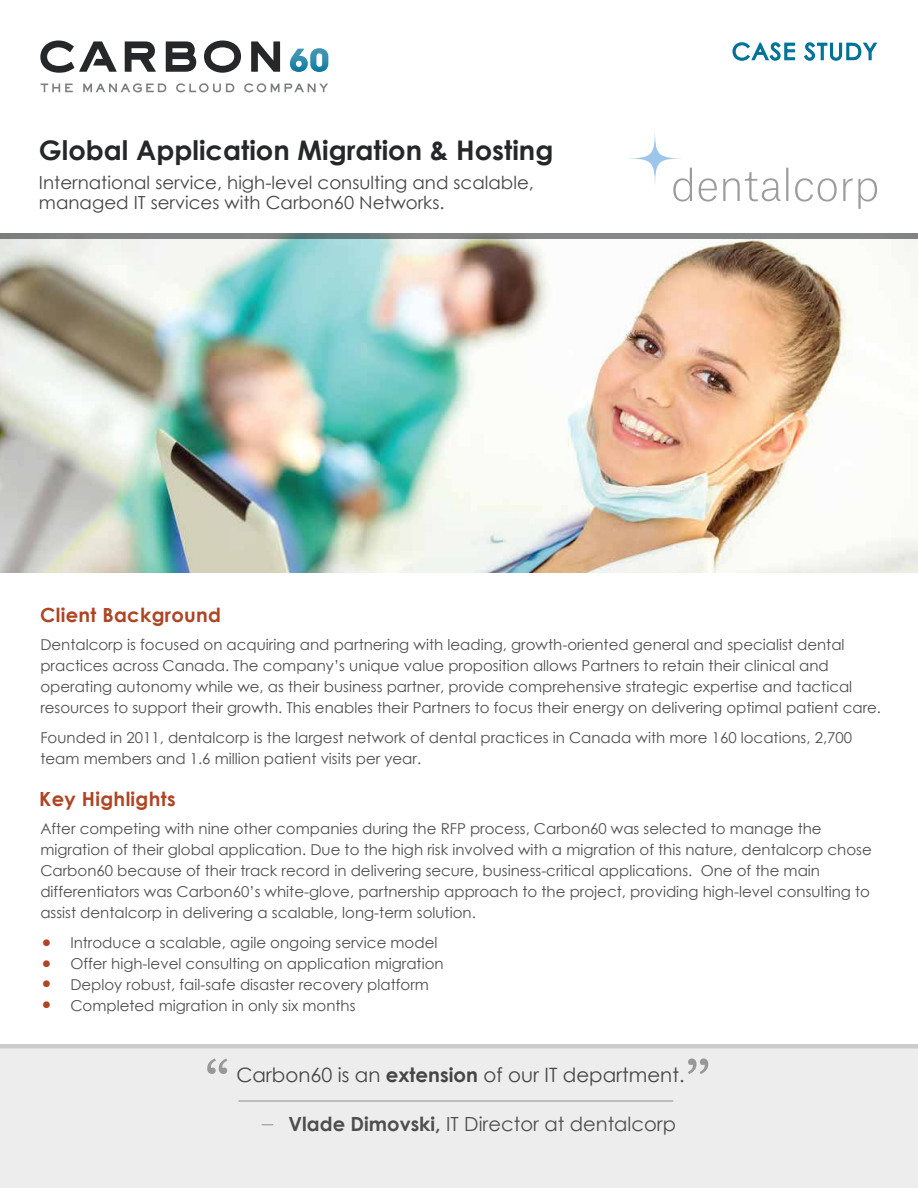
<style>
.page{position:relative;width:918px;height:1188px;background:#fff}
.page>*{position:absolute;margin:0;border:0;box-sizing:border-box;transform-origin:0 0}
.t1{font:63.3px "Euphemia UCAS";color:#999898}
.t2{font:700 27px "Century Gothic";color:#252729}
.t3{font:700 22.5px/20.5px "Century Gothic";color:#ae4525;text-align:justify}
.t4{font:22.35px "Century Gothic";letter-spacing:.075em;color:#007298}
.t5{font:19.8px "Century Gothic";color:#454545}
.t6{font:19.5px "Century Gothic";color:#4e4e4e}
.t7{font:700 19.5px "Century Gothic";letter-spacing:.015em;color:#ae4525}
.t8{font:18px/19.5px "Century Gothic";color:#454545}
.t9{font:15px/21px "Century Gothic";color:#4e4e4e}
.s1{font-weight:700}
</style>
<div class="page">
<img style="left:0;top:238px;width:918px;height:335px">
<svg style="left:0;top:233px;width:918px;height:5px;fill:#828484"></svg>
<svg style="left:40px;top:40px;width:77px;height:33px"></svg>
<svg style="left:125px;top:41px;width:31px;height:31px"></svg>
<svg style="left:166px;top:41px;width:30px;height:31px"></svg>
<svg style="left:204px;top:40px;width:37px;height:33px"></svg>
<svg style="left:251px;top:41px;width:29px;height:31px"></svg>
<svg style="left:290px;top:48px;width:38px;height:24px"></svg>
<svg style="left:41px;top:84px;width:32px;height:8px"></svg>
<svg style="left:83px;top:83px;width:83px;height:9px"></svg>
<svg style="left:176px;top:83px;width:58px;height:9px"></svg>
<svg style="left:244px;top:83px;width:84px;height:9px"></svg>
<svg style="left:732px;top:42px;width:63px;height:19px"></svg>
<svg style="left:804px;top:42px;width:74px;height:19px"></svg>
<hr style="left:0;top:1044px;width:918px;height:4px;background:#ccc">
<div style="left:0;top:1048px;width:918px;height:140px;background:#ededed"></div>
<hr style="left:238px;top:1100px;width:435px;height:2px;background:#999898">
<svg style="left:623px;top:126px;width:64px;height:65px"></svg>
<svg style="left:673px;top:168px;width:19px;height:34px"></svg>
<svg style="left:699px;top:178px;width:18px;height:24px"></svg>
<svg style="left:723px;top:172px;width:57px;height:29px"></svg>
<svg style="left:786px;top:168px;width:2px;height:33px"></svg>
<svg style="left:795px;top:178px;width:42px;height:24px"></svg>
<svg style="left:843px;top:178px;width:34px;height:31px"></svg>
<div style="left:852px;top:186px;width:5px;height:11px;background:#fff"></div>
<h2 class="t2" style="left:39px;top:129px;width:516px">Global Application Migration &amp; Hosting</h2>
<p class="t8" style="left:39px;top:173px;width:496px">International service, high-level consulting and scalable, managed IT services with Carbon60 Networks.</p>
<h3 class="t4" style="left:732px;top:36px;width:146px">CASE STUDY</h3>
<h3 class="t7" style="left:40px;top:600px;width:182px">Client Background</h3>
<p class="t9" style="left:40px;top:634px;width:842px">Dentalcorp is focused on acquiring and partnering with leading, growth-oriented general and specialist dental practices across Canada. The company’s unique value proposition allows Partners to retain their clinical and operating autonomy while we, as their business partner, provide comprehensive strategic expertise and tactical resources to support their growth. This enables their Partners to focus their energy on delivering optimal patient care.</p>
<p class="t9" style="left:40px;top:727px;width:813px">Founded in 2011, dentalcorp is the largest network of dental practices in Canada with more 160 locations, 2,700 team members and 1.6 million patient visits per year.</p>
<h3 class="t7" style="left:39px;top:784px;width:138px">Key Highlights</h3>
<p class="t9" style="left:40px;top:818px;width:833px">After competing with nine other companies during the RFP process, Carbon60 was selected to manage the migration of their global application. Due to the high risk involved with a migration of this nature, dentalcorp chose Carbon60 because of their track record in delivering secure, business-critical applications. One of the main differentiators was Carbon60’s white-glove, partnership approach to the project, providing high-level consulting to assist dentalcorp in delivering a scalable, long-term solution.</p>
<p class="t9" style="left:70px;top:932px;width:375px">Introduce a scalable, agile ongoing service model Offer high-level consulting on application migration Deploy robust, fail-safe disaster recovery platform Completed migration in only six months</p>
<h3 class="t3" style="left:40px;top:932px;width:15px">• • • •</h3>
<h1 class="t1" style="left:205px;top:1043px;width:27px">“</h1>
<h1 class="t1" style="left:686px;top:1043px;width:27px">”</h1>
<h3 class="t5" style="left:236px;top:1061px;width:450px">Carbon60 is an <span class="s1">extension</span> of our IT department.</h3>
<h3 class="t6" style="left:289px;top:1110px;width:389px"><span class="s1">Vlade Dimovski,</span> IT Director at dentalcorp</h3>
</div>
